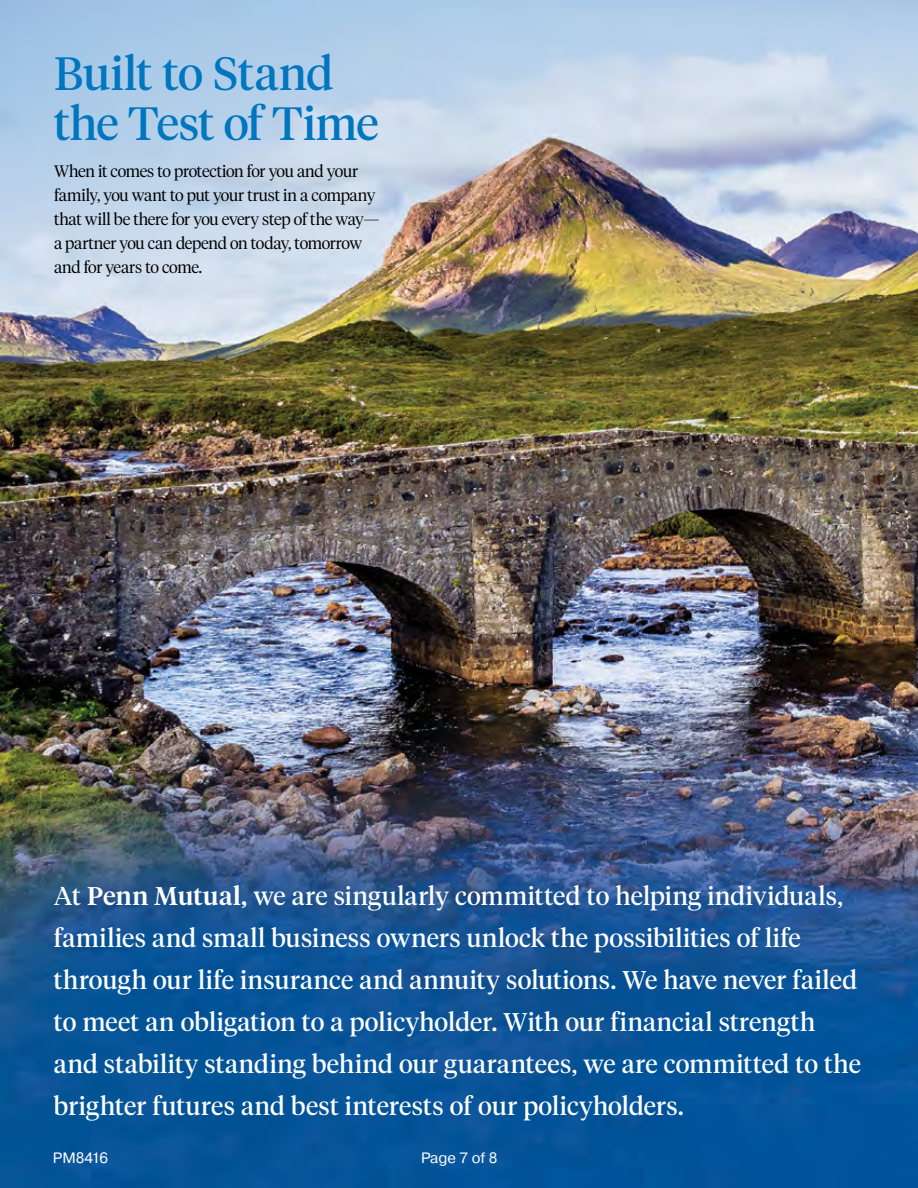
<style>
.page{position:relative;width:918px;height:1188px;background:#fff}
.page>*{position:absolute;margin:0;border:0;box-sizing:border-box;transform-origin:0 0}
.t1{font:46.5px/49.5px "Tiempos Headline";letter-spacing:-.005em;color:#0076bf}
.t2{font:25.5px/42px "Tiempos Headline";letter-spacing:.01em;color:#fff}
.t3{font:300 16.5px/24px "Tiempos Headline";letter-spacing:-.02em;color:#000}
.t4{font:15px "Pragmatica";color:#fff}
.s1{font-weight:500}
</style>
<div class="page">
<img style="left:0;top:0;width:918px;height:1188px">
<div style="left:31px;top:862px;width:852px;height:282px;background:#00549d;opacity:.75"></div>
<h1 class="t1" style="left:54px;top:47px;width:326px">Built to Stand the Test of Time</h1>
<p class="t3" style="left:54px;top:159px;width:327px">When it comes to protection for you and your family, you want to put your trust in a company that will be there for you every step of the way— a partner you can depend on today, tomorrow and for years to come.</p>
<p class="t2" style="left:54px;top:874px;width:808px">At <span class="s1">Penn Mutual,</span> we are singularly committed to helping individuals, families and small business owners unlock the possibilities of life through our life insurance and annuity solutions. We have never failed to meet an obligation to a policyholder. With our financial strength and stability standing behind our guarantees, we are committed to the brighter futures and best interests of our policyholders.</p>
<p class="t4" style="left:53px;top:1149px;width:57px">PM8416</p>
<p class="t4" style="left:421px;top:1149px;width:78px">Page 7 of 8</p>
</div>
